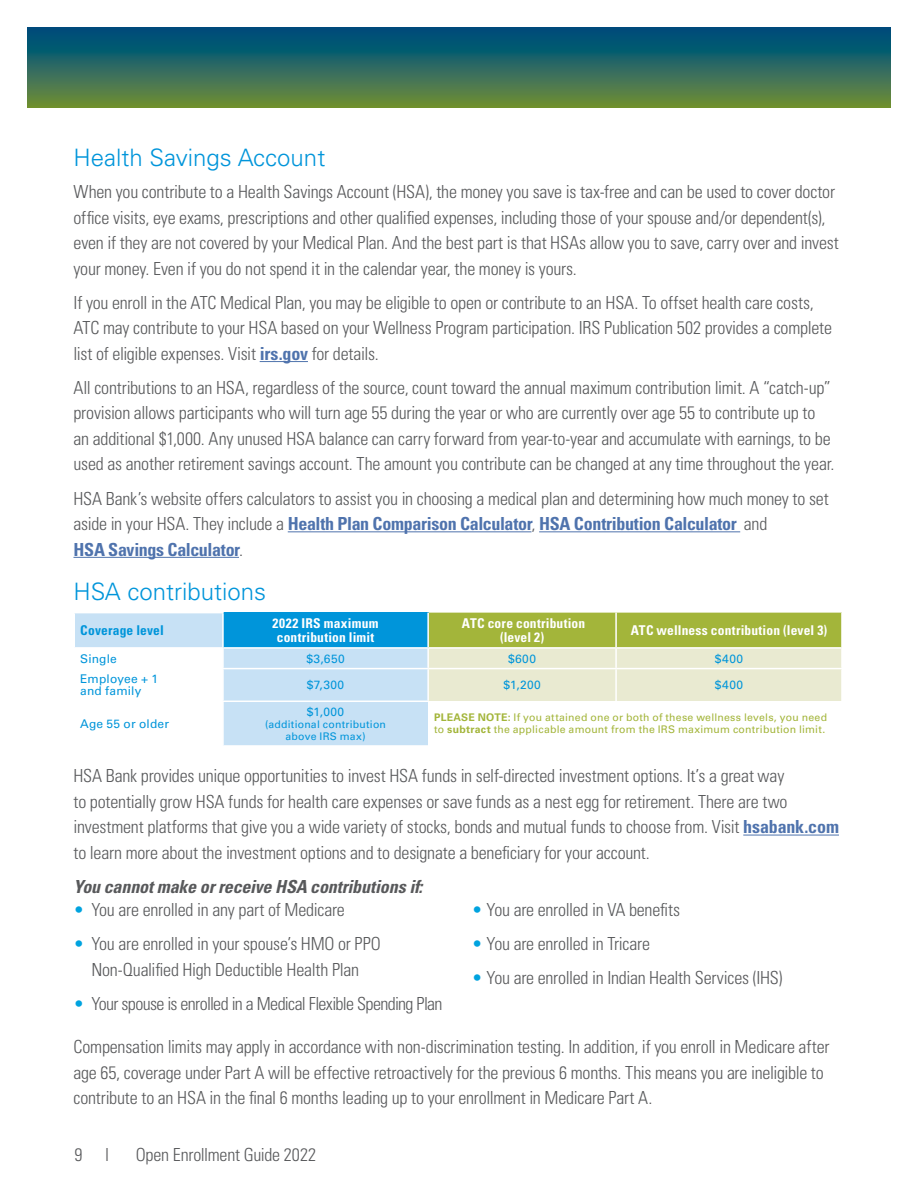
<style>
.page{position:relative;width:918px;height:1188px;background:#fff}
.page>*{position:absolute;margin:0;border:0;box-sizing:border-box;transform-origin:0 0}
.t1{font:300 24px "Univers LT Std";color:#0095da}
.t2{font:300 condensed 18px/25.5px "Univers LT Std";letter-spacing:-.01em;color:#58595b}
.t3{font:300 condensed 18px "Univers LT Std";letter-spacing:-.035em;color:#58595b}
.t4{font:italic 700 condensed 18px "Univers LT Std";letter-spacing:-.01em;color:#58595b}
.t5{font:700 condensed 13.5px/13.5px "Univers LT Std";letter-spacing:.015em;color:#fff;text-align:center}
.t6{font:700 condensed 13.5px "Univers LT Std";letter-spacing:.01em;color:#0095da}
.t7{font:12px/12px "Univers LT Std";letter-spacing:.02em;color:#0095da}
.t8{font:10.5px/12px "Univers LT Std";letter-spacing:.02em;color:#a3b53a}
.t9{font:10.5px/12px "Univers LT Std";letter-spacing:.02em;color:#0095da;text-align:center}
.s1{font-weight:700;color:#4f73ad}
.s2{font-weight:700}
.s3{color:#00a3df}
</style>
<div class="page">
<svg style="left:27px;top:27px;width:864px;height:80px;background:#2d6a5d"></svg>
<hr style="left:260px;top:361px;width:48px;height:1px;background:#4f73ad">
<hr style="left:288px;top:531px;width:244px;height:1px;background:#4f73ad">
<hr style="left:539px;top:531px;width:201px;height:1px;background:#4f73ad">
<hr style="left:74px;top:557px;width:165px;height:1px;background:#4f73ad">
<hr style="left:743px;top:835px;width:96px;height:1px;background:#4f73ad">
<svg style="left:75px;top:613px;width:353px;height:132px;fill:#c7e1f5"></svg>
<div style="left:223px;top:613px;width:205px;height:35px;background:#0095da"></div>
<hr style="left:223px;top:647px;width:205px;height:2px;background:#fff">
<svg style="left:222px;top:649px;width:2px;height:19px"></svg>
<svg style="left:427px;top:613px;width:415px;height:88px;background:#ced597"></svg>
<hr style="left:74px;top:668px;width:149px;height:1px;background:#fff">
<hr style="left:223px;top:668px;width:205px;height:1px;background:#fff">
<hr style="left:222px;top:669px;width:2px;height:32px;background:#fff">
<hr style="left:428px;top:668px;width:188px;height:1px;background:#fff">
<hr style="left:427px;top:669px;width:2px;height:32px;background:#fff">
<hr style="left:616px;top:668px;width:227px;height:1px;background:#fff">
<hr style="left:615px;top:669px;width:2px;height:32px;background:#fff">
<hr style="left:841px;top:669px;width:2px;height:32px;background:#fff">
<hr style="left:74px;top:701px;width:149px;height:1px;background:#fff">
<hr style="left:223px;top:701px;width:206px;height:1px;background:#fff">
<hr style="left:222px;top:702px;width:2px;height:43px;background:#fff">
<hr style="left:222px;top:613px;width:2px;height:34px;background:#fff">
<hr style="left:74px;top:647px;width:149px;height:2px;background:#fff">
<h1 class="t1" style="left:74px;top:143px;width:253px">Health Savings Account</h1>
<p class="t2" style="left:74px;top:179px;width:767px">When you contribute to a Health Savings Account (HSA), the money you save is tax-free and can be used to cover doctor office visits, eye exams, prescriptions and other qualified expenses, including those of your spouse and/or dependent(s), even if they are not covered by your Medical Plan. And the best part is that HSAs allow you to save, carry over and invest your money. Even if you do not spend it in the calendar year, the money is yours.</p>
<p class="t2" style="left:74px;top:290px;width:760px">If you enroll in the ATC Medical Plan, you may be eligible to open or contribute to an HSA. To offset health care costs,<br>ATC may contribute to your HSA based on your Wellness Program participation. IRS Publication 502 provides a complete list of eligible expenses. Visit <span class="s1">irs.gov</span> for details.</p>
<p class="t2" style="left:74px;top:375px;width:763px">All contributions to an HSA, regardless of the source, count toward the annual maximum contribution limit. A “catch-up” provision allows participants who will turn age 55 during the year or who are currently over age 55 to contribute up to an additional $1,000. Any unused HSA balance can carry forward from year-to-year and accumulate with earnings, to be used as another retirement savings account. The amount you contribute can be changed at any time throughout the year.</p>
<p class="t2" style="left:74px;top:486px;width:757px">HSA Bank’s website offers calculators to assist you in choosing a medical plan and determining how much money to set aside in your HSA. They include a <span class="s1">Health Plan Comparison Calculator</span>, <span class="s1">HSA Contribution Calculator</span> and<br><span class="s1">HSA Savings Calculator</span>.</p>
<h1 class="t1" style="left:74px;top:577px;width:194px">HSA contributions</h1>
<p class="t6" style="left:80px;top:622px;width:85px">Coverage level</p>
<p class="t5" style="left:273px;top:617px;width:107px">2022 IRS maximum contribution limit</p>
<p class="t5" style="left:462px;top:617px;width:125px">ATC core contribution (level 2)</p>
<p class="t5" style="left:631px;top:624px;width:198px">ATC wellness contribution (level 3)</p>
<p class="t7" style="left:80px;top:652px;width:38px">Single</p>
<p class="t7" style="left:306px;top:652px;width:40px">$3,650</p>
<p class="t7" style="left:508px;top:652px;width:29px">$600</p>
<p class="t7" style="left:715px;top:652px;width:30px">$400</p>
<p class="t7" style="left:80px;top:673px;width:79px">Employee + 1 and family</p>
<p class="t7" style="left:307px;top:679px;width:39px">$7,300</p>
<p class="t7" style="left:503px;top:679px;width:39px">$1,200</p>
<p class="t7" style="left:715px;top:679px;width:30px">$400</p>
<p class="t7" style="left:80px;top:718px;width:90px">Age 55 or older</p>
<p class="t7" style="left:307px;top:706px;width:39px">$1,000</p>
<p class="t9" style="left:265px;top:718px;width:123px">(additional contribution above IRS max)</p>
<p class="t8" style="left:434px;top:712px;width:394px"><span class="s2">PLEASE NOTE:</span> If you attained one or both of these wellness levels, you need to <span class="s2">subtract</span> the applicable amount from the IRS maximum contribution limit.</p>
<p class="t2" style="left:74px;top:763px;width:767px">HSA Bank provides unique opportunities to invest HSA funds in self-directed investment options. It’s a great way<br>to potentially grow HSA funds for health care expenses or save funds as a nest egg for retirement. There are two investment platforms that give you a wide variety of stocks, bonds and mutual funds to choose from. Visit <span class="s1">hsabank.com </span>to learn more about the investment options and to designate a beneficiary for your account.</p>
<p class="t4" style="left:74px;top:875px;width:351px">You cannot make or receive HSA contributions if:</p>
<p class="t2" style="left:73px;top:897px;width:273px"><span class="s3">•</span> You are enrolled in any part of Medicare</p>
<p class="t2" style="left:73px;top:931px;width:309px;text-align:center"><span class="s3">•</span> You are enrolled in your spouse’s HMO or PPO<br>Non-Qualified High Deductible Health Plan</p>
<p class="t3" style="left:73px;top:993px;width:371px"><span class="s3">•</span> Your spouse is enrolled in a Medical Flexible Spending Plan</p>
<p class="t2" style="left:472px;top:897px;width:210px"><span class="s3">•</span> You are enrolled in VA benefits</p>
<p class="t2" style="left:472px;top:931px;width:180px"><span class="s3">•</span> You are enrolled in Tricare</p>
<p class="t2" style="left:472px;top:965px;width:312px"><span class="s3">•</span> You are enrolled in Indian Health Services (IHS)</p>
<p class="t2" style="left:74px;top:1034px;width:757px">Compensation limits may apply in accordance with non-discrimination testing. In addition, if you enroll in Medicare after age 65, coverage under Part A will be effective retroactively for the previous 6 months. This means you are ineligible to contribute to an HSA in the final 6 months leading up to your enrollment in Medicare Part A.</p>
<p class="t2" style="left:75px;top:1142px;width:9px">9</p>
<p class="t2" style="left:105px;top:1142px;width:5px">l</p>
<p class="t2" style="left:136px;top:1142px;width:182px">Open Enrollment Guide 2022</p>
</div>
